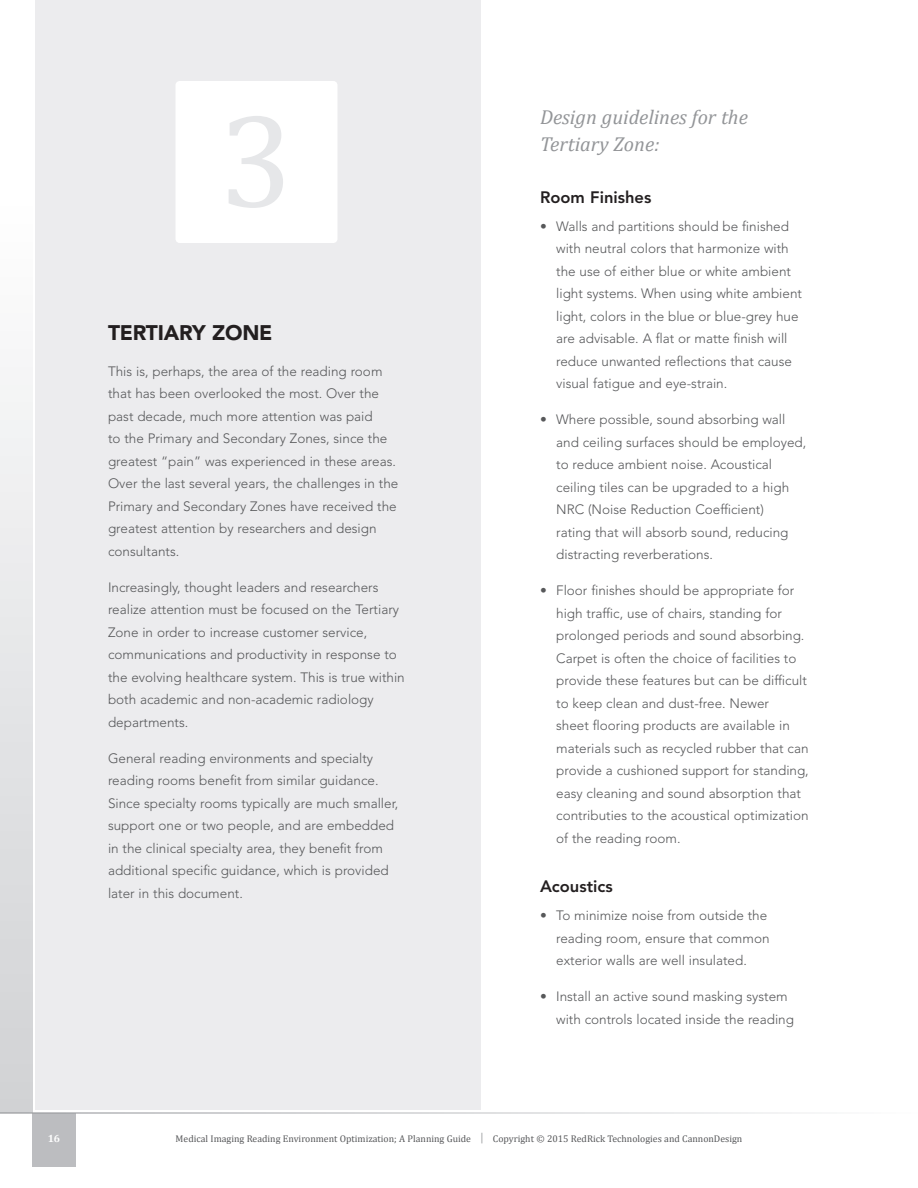
<style>
.page{position:relative;width:918px;height:1188px;background:#fff}
.page>*{position:absolute;margin:0;border:0;box-sizing:border-box;transform-origin:0 0}
.Page_Heading{font:135px "Cambria";color:#e6e7e9}
.Subheading_Primary{font:900 21px "Avenir LT Std";letter-spacing:-.01em;color:#231f20}
.Subheading_Tertiary{font:italic 20.25px/27px "Cambria";color:#939598}
.Subheading_Secondary{font:800 16.5px "Avenir LT Std";color:#231f20}
.Bullet_List{font:300 13.5px/22.5px "Avenir LT Std";color:#57585a}
.Body_Text{font:300 13.5px/22.5px "Avenir LT Std";color:#57585a}
.t1{font:700 10.5px "Cambria";color:#fff}
.t2{font:9.75px "Cambria";color:#57585a}
.s1{font-size:11.7px;color:#939598}
</style>
<div class="page">
<div style="left:0;top:0;width:32px;height:1112px;background:linear-gradient(to bottom,#fff,#d1d2d5)"></div>
<div style="left:32px;top:1113px;width:44px;height:53px;background:#bcbdc0"></div>
<hr style="left:0;top:1112px;width:918px;height:2px;background:#fff">
<div style="left:35px;top:0;width:446px;height:1109px;background:#ececee"></div>
<div style="left:179px;top:84px;width:155px;height:156px;background:#fff"></div>
<div style="left:176px;top:81px;width:162px;height:162px;border:6px solid #fff"></div>
<p class="Page_Heading" style="left:219px;top:81px;width:76px">3</p>
<p class="Subheading_Primary" style="left:108px;top:320px;width:166px">TERTIARY ZONE</p>
<p class="Body_Text" style="left:108px;top:360px;width:292px">This is, perhaps, the area of the reading room that has been overlooked the most. Over the past decade, much more attention was paid<br>to the Primary and Secondary Zones, since the greatest “pain” was experienced in these areas.<br>Over the last several years, the challenges in the Primary and Secondary Zones have received the greatest attention by researchers and design consultants.</p>
<p class="Body_Text" style="left:108px;top:576px;width:298px">Increasingly, thought leaders and researchers realize attention must be focused on the Tertiary Zone in order to increase customer service, communications and productivity in response to the evolving healthcare system. This is true within both academic and non-academic radiology departments.</p>
<p class="Body_Text" style="left:108px;top:747px;width:292px">General reading environments and specialty reading rooms benefit from similar guidance.<br>Since specialty rooms typically are much smaller, support one or two people, and are embedded in the clinical specialty area, they benefit from additional specific guidance, which is provided later in this document.</p>
<p class="Subheading_Tertiary" style="left:540px;top:102px;width:209px">Design guidelines for the<br>Tertiary Zone:</p>
<p class="Subheading_Secondary" style="left:540px;top:187px;width:113px">Room Finishes</p>
<p class="Bullet_List" style="left:556px;top:215px;width:247px;text-indent:-16px">• Walls and partitions should be finished with neutral colors that harmonize with the use of either blue or white ambient light systems. When using white ambient light, colors in the blue or blue-grey hue are advisable. A flat or matte finish will reduce unwanted reflections that cause visual fatigue and eye-strain.</p>
<p class="Bullet_List" style="left:556px;top:408px;width:252px;text-indent:-16px">• Where possible, sound absorbing wall and ceiling surfaces should be employed, to reduce ambient noise. Acoustical ceiling tiles can be upgraded to a high NRC (Noise Reduction Coefficient)<br>rating that will absorb sound, reducing distracting reverberations.</p>
<p class="Bullet_List" style="left:556px;top:579px;width:254px;text-indent:-16px">• Floor finishes should be appropriate for high traffic, use of chairs, standing for prolonged periods and sound absorbing.<br>Carpet is often the choice of facilities to provide these features but can be difficult to keep clean and dust-free. Newer<br>sheet flooring products are available in materials such as recycled rubber that can provide a cushioned support for standing, easy cleaning and sound absorption that contributies to the acoustical optimization of the reading room.</p>
<p class="Subheading_Secondary" style="left:540px;top:877px;width:74px">Acoustics</p>
<p class="Bullet_List" style="left:556px;top:904px;width:215px;text-indent:-16px">• To minimize noise from outside the reading room, ensure that common exterior walls are well insulated.</p>
<p class="Bullet_List" style="left:556px;top:985px;width:239px;text-indent:-16px">• Install an active sound masking system with controls located inside the reading</p>
<p class="t1" style="left:48px;top:1131px;width:14px">16</p>
<p class="t2" style="left:176px;top:1133px;width:568px">Medical Imaging Reading Environment Optimization; A Planning Guide <span class="s1">|</span> Copyright © 2015 RedRick Technologies and CannonDesign</p>
</div>
